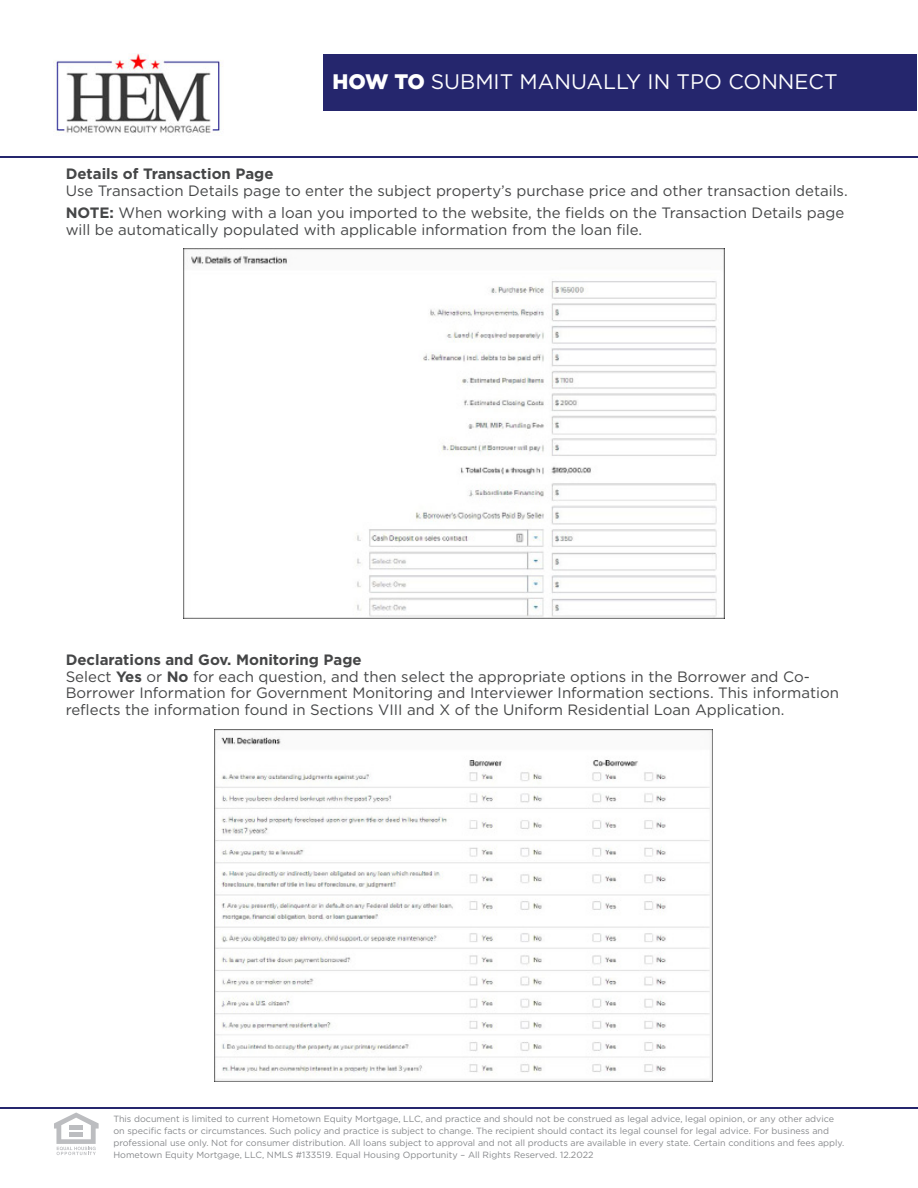
<style>
.page{position:relative;width:918px;height:1188px;background:#fff}
.page>*{position:absolute;margin:0;border:0;box-sizing:border-box;transform-origin:0 0}
.t1{font:21px "Gotham";color:#fff}
.t2{font:15px "Gotham";color:#454647}
.t3{font:700 15px "Gotham";color:#454647}
.t4{font:9px/12px "Gotham";color:#87898c}
.s1{font-weight:900}
.s2{font-weight:700}
</style>
<div class="page">
<div style="left:323px;top:55px;width:594px;height:56px;background:#25266d"></div>
<svg style="left:54px;top:1113px;width:45px;height:42px"></svg>
<div style="left:69px;top:1125px;width:14px;height:5px;background:#bcbdc0"></div>
<div style="left:69px;top:1132px;width:14px;height:5px;background:#bcbdc0"></div>
<hr style="left:0;top:1107px;width:918px;height:2px;background:#25266d">
<hr style="left:0;top:156px;width:918px;height:1px;background:#25266d">
<img style="left:184px;top:248px;width:541px;height:370px">
<img style="left:214px;top:730px;width:499px;height:351px">
<img style="left:54px;top:54px;width:167px;height:79px">
<p class="t1" style="left:332px;top:68px;width:507px"><span class="s1">HOW TO</span> SUBMIT MANUALLY IN TPO CONNECT</p>
<p class="t3" style="left:66px;top:164px;width:209px">Details of Transaction Page</p>
<p class="t2" style="left:66px;top:181px;width:784px">Use Transaction Details page to enter the subject property’s purchase price and other transaction details.</p>
<p class="t2" style="left:66px;top:204px;width:780px"><span class="s2">NOTE:</span> When working with a loan you imported to the website, the fields on the Transaction Details page</p>
<p class="t2" style="left:66px;top:220px;width:578px">will be automatically populated with applicable information from the loan file.</p>
<p class="t3" style="left:66px;top:650px;width:297px">Declarations and Gov. Monitoring Page</p>
<p class="t2" style="left:66px;top:667px;width:746px">Select <span class="s2">Yes</span> or <span class="s2">No</span> for each question, and then select the appropriate options in the Borrower and Co-</p>
<p class="t2" style="left:66px;top:683px;width:775px">Borrower Information for Government Monitoring and Interviewer Information sections. This information</p>
<p class="t2" style="left:66px;top:700px;width:720px">reflects the information found in Sections VIII and X of the Uniform Residential Loan Application.</p>
<p class="t4" style="left:113px;top:1113px;width:732px">This document is limited to current Hometown Equity Mortgage, LLC, and practice and should not be construed as legal advice, legal opinion, or any other advice on specific facts or circumstances. Such policy and practice is subject to change. The recipient should contact its legal counsel for legal advice. For business and professional use only. Not for consumer distribution. All loans subject to approval and not all products are available in every state. Certain conditions and fees apply.<br>Hometown Equity Mortgage, LLC, NMLS #133519. Equal Housing Opportunity – All Rights Reserved. 12.2022</p>
</div>
